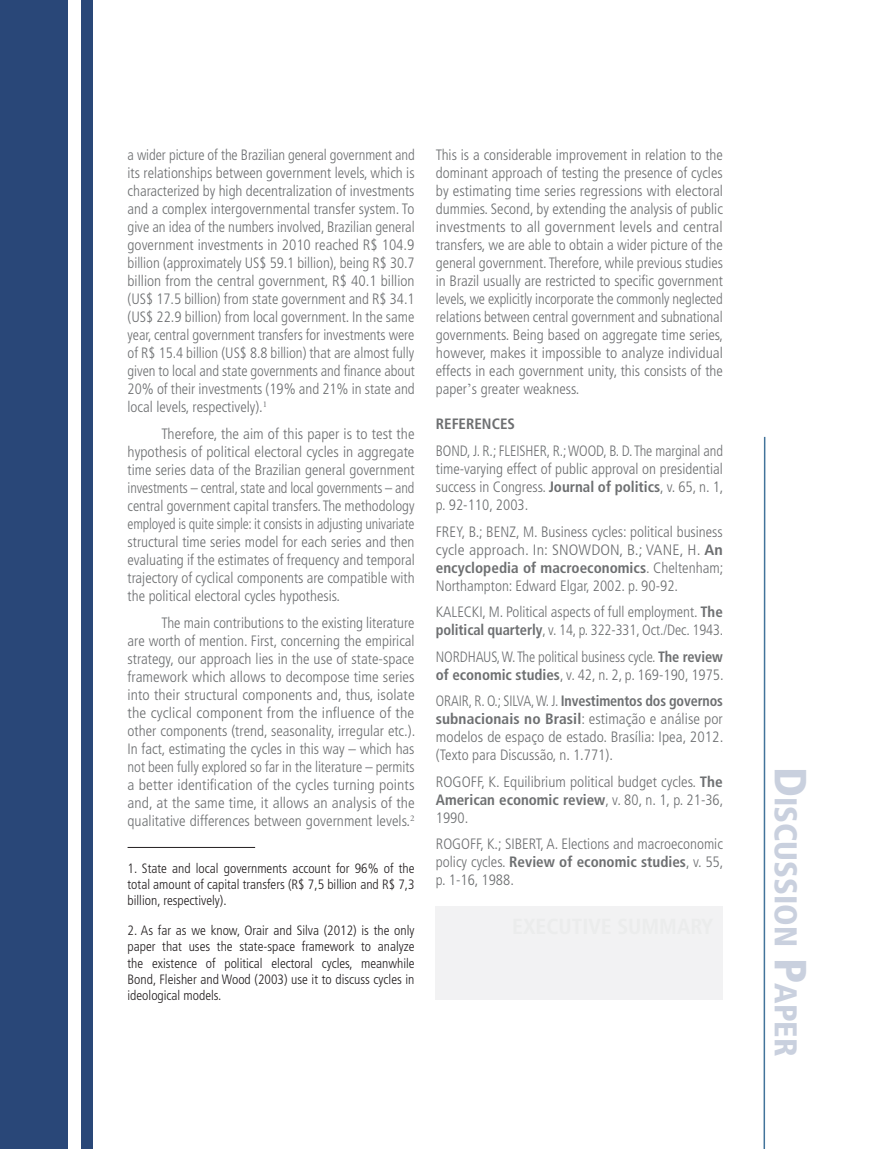
<style>
.page{position:relative;width:893px;height:1149px;background:#fff}
.page>*{position:absolute;margin:0;border:0;box-sizing:border-box;transform-origin:0 0}
.t1{font:condensed 31.5px "Frutiger 77 Black";color:#c9d0de}
.t2{font:condensed 15px/18px "Frutiger 47 Light";color:#6d6f71;text-align:justify}
.t3{font:condensed 15px/18px "Frutiger 47 Light";color:#6d6f71;text-align:justify;scale:.96 1}
.t4{font:condensed 15px "Frutiger 67 Bold";color:#6d6f71}
.t5{font:condensed 15px "Frutiger 67 Bold";color:#6d6f71;scale:.94 1}
.t6{font:condensed 13.5px/16.2px "Frutiger 47 Light";color:#231f20;text-align:justify}
.s1{font-family:"Times New Roman";font-stretch:normal}
.s2{font-family:"Frutiger 67 Bold"}
.s3{font-family:"Frutiger 47 Light"}
.s4{font-size:45px}
</style>
<div class="page">
<hr style="left:763px;top:437px;width:2px;height:711px;background:#42739a">
<div style="left:0;top:0;width:67px;height:1148px;background:#294778"></div>
<div style="left:81px;top:0;width:12px;height:1148px;background:#294778"></div>
<hr style="left:128px;top:846px;width:127px;height:1px;background:#231f20">
<div style="left:436px;top:906px;width:287px;height:93px;background:#f2f2f3"></div>
<p class="t2" style="left:128px;top:146px;width:289px">a wider picture of the Brazilian general government and its relationships between government levels, which is characterized by high decentralization of investments and a complex intergovernmental transfer system. To give an idea of the numbers involved, Brazilian general government investments in 2010 reached R$ 104.9 billion (approximately US$ 59.1 billion), being R$ 30.7 billion from the central government, R$ 40.1 billion (US$ 17.5 billion) from state government and R$ 34.1 (US$ 22.9 billion) from local government. In the same year, central government transfers for investments were of R$ 15.4 billion (US$ 8.8 billion) that are almost fully given to local and state governments and finance about 20% of their investments (19% and 21% in state and local levels, respectively).<sup>1</sup></p>
<p class="t2" style="left:128px;top:425px;width:289px;text-indent:34px">Therefore, the aim of this paper is to test the hypothesis of political electoral cycles in aggregate time series data of the Brazilian general government investments – central, state and local governments – and central government capital transfers. The methodology employed is quite simple: it consists in adjusting univariate structural time series model for each series and then evaluating if the estimates of frequency and temporal trajectory of cyclical components are compatible with the political electoral cycles hypothesis.</p>
<p class="t2" style="left:128px;top:613px;width:289px;text-indent:34px">The main contributions to the existing literature are worth of mention. First, concerning the empirical strategy, our approach lies in the use of state-space framework which allows to decompose time series into their structural components and, thus, isolate the cyclical component from the influence of the other components (trend, seasonality, irregular etc.).<br>In fact, estimating the cycles in this way – which has not been fully explored so far in the literature – permits a better identification of the cycles turning points and, at the same time, it allows an analysis of the qualitative differences between government levels.<sup>2</sup></p>
<p class="t6" style="left:128px;top:860px;width:289px">1. State and local governments account for 96% of the total amount of capital transfers (R$ 7,5 billion and R$ 7,3 billion, respectively).</p>
<p class="t6" style="left:128px;top:922px;width:289px">2. As far as we know, Orair and Silva (2012) is the only paper that uses the state-space framework to analyze the existence of political electoral cycles, meanwhile Bond, Fleisher and Wood (2003) use it to discuss cycles in ideological models.</p>
<p class="t2" style="left:436px;top:146px;width:289px">This is a considerable improvement in relation to the dominant approach of testing the presence of cycles by estimating time series regressions with electoral dummies. Second, by extending the analysis of public investments to all government levels and central transfers, we are able to obtain a wider picture of the general government. Therefore, while previous studies in Brazil usually are restricted to specific government levels, we explicitly incorporate the commonly neglected relations between central government and subnational governments. Being based on aggregate time series, however, makes it impossible to analyze individual effects in each government unity, this consists of the paper<span class="s1">’</span>s greater weakness.</p>
<p class="t4" style="left:436px;top:415px;width:79px">REFERENCES</p>
<p class="t3" style="left:436px;top:442px;width:301px">BOND, J. R.; FLEISHER, R.; WOOD, B. D. The marginal and time-varying effect of public approval on presidential success in Congress. <span class="s2">Journal of politics</span>, v. 65, n. 1, p. 92-110, 2003.</p>
<p class="t2" style="left:436px;top:522px;width:289px">FREY, B.; BENZ, M. Business cycles: political business cycle approach. In: SNOWDON, B.; VANE, H. <span class="s2">An</span></p>
<p class="t4" style="left:436px;top:558px;width:289px">encyclopedia of macroeconomics<span class="s3">. Cheltenham;</span></p>
<p class="t2" style="left:436px;top:572px;width:288px;line-height:26.5px">Northampton: Edward Elgar, 2002. p. 90-92.<br>KALECKI, M. Political aspects of full employment. <span class="s2">The</span></p>
<p class="t3" style="left:436px;top:616px;width:301px;line-height:26.5px"><span class="s2">political quarterly</span>, v. 14, p. 322-331, Oct./Dec. 1943.<br>NORDHAUS, W. The political business cycle. <span class="s2">The review</span></p>
<p class="t2" style="left:436px;top:665px;width:289px"><span class="s2">of economic studies</span>, v. 42, n. 2, p. 169-190, 1975.</p>
<p class="t5" style="left:436px;top:691px;width:307px"><span class="s3">ORAIR, R. O.; SILVA, W. J.</span> Investimentos dos governos</p>
<p class="t2" style="left:436px;top:710px;width:289px"><span class="s2">subnacionais no Brasil</span>: estimação e análise por modelos de espaço de estado. Brasília: Ipea, 2012. (Texto para Discussão, n. 1.771).</p>
<p class="t2" style="left:436px;top:772px;width:288px">ROGOFF, K. Equilibrium political budget cycles. <span class="s2">The</span></p>
<p class="t4" style="left:436px;top:790px;width:289px">American economic review<span class="s3">, v. 80, n. 1, p. 21-36,</span></p>
<p class="t2" style="left:436px;top:804px;width:289px;line-height:26.5px">1990.<br>ROGOFF, K.; SIBERT, A. Elections and macroeconomic</p>
<p class="t4" style="left:436px;top:853px;width:289px"><span class="s3">policy cycles.</span> Review of economic studies<span class="s3">, v. 55,</span></p>
<p class="t2" style="left:436px;top:871px;width:80px">p. 1-16, 1988.</p>
<h1 class="t1" style="left:805px;top:766px;width:291px;rotate:90deg"><span class="s4">D</span>iscussion <span class="s4">P</span>aper</h1>
</div>
